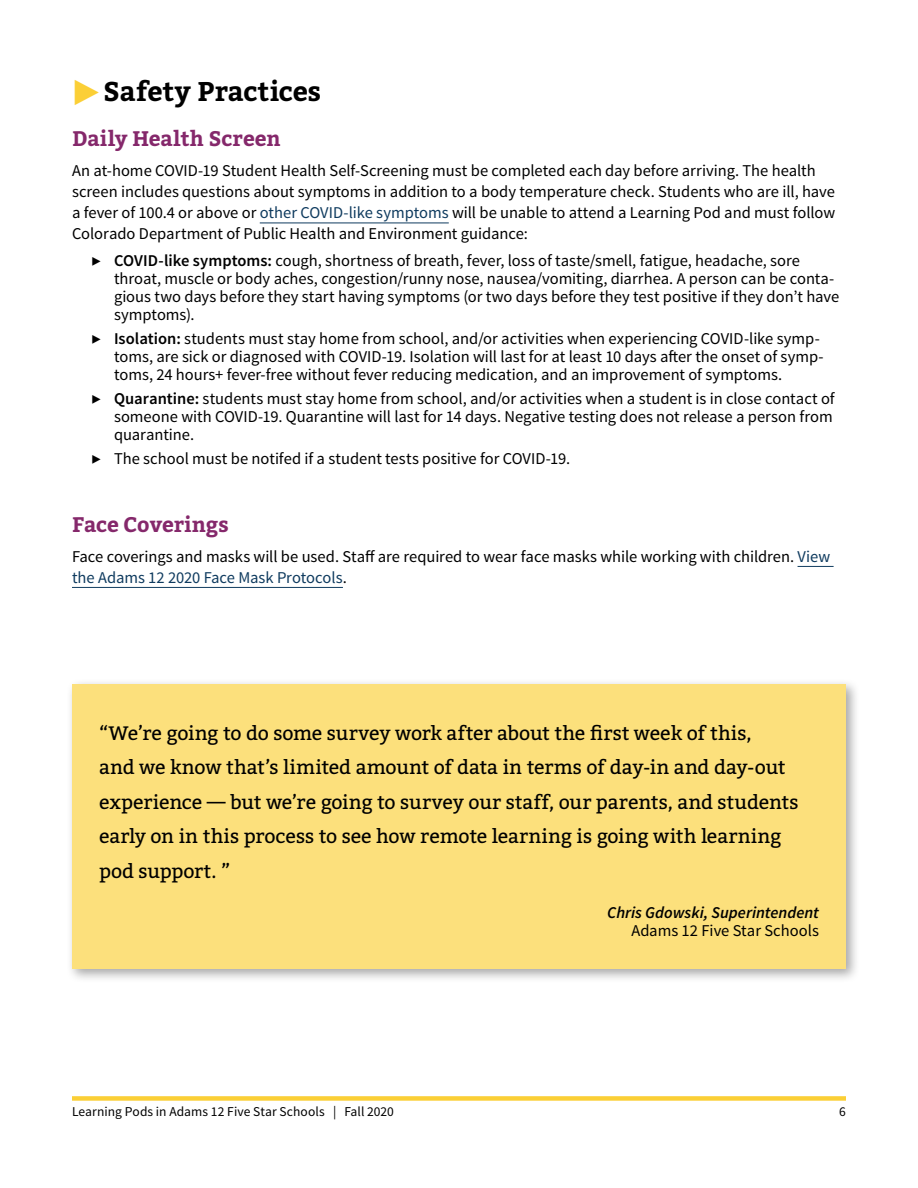
<style>
.page{position:relative;width:918px;height:1188px;background:#fff}
.page>*{position:absolute;margin:0;border:0;box-sizing:border-box;transform-origin:0 0}
.t1{font:700 27px "Bitter";color:#000}
.t2{font:700 21px "Bitter";color:#85286b}
.t3{font:19.5px/34.5px "Bitter";letter-spacing:-.005em;color:#000}
.t4{font:16.5px/18px "Source Sans Pro";color:#000}
.t5{font:italic 600 16.5px "Source Sans Pro";color:#000}
.t6{font:13.5px "Source Sans Pro";letter-spacing:.005em;color:#000}
.s1{font-family:"Source Sans Pro";font-weight:400;font-size:48px;color:#fbcf36}
.s2{color:#0f3b5f}
.s3{font-weight:600}
</style>
<div class="page">
<div style="left:72px;top:1096px;width:774px;height:5px;background:#fbcf36"></div>
<hr style="left:260px;top:223px;width:189px;height:1px;background:#0f3b5f">
<hr style="left:798px;top:566px;width:36px;height:1px;background:#0f3b5f">
<hr style="left:72px;top:587px;width:271px;height:1px;background:#0f3b5f">
<div style="left:66px;top:679px;width:795px;height:304px;background:#000;opacity:.35"></div>
<div style="left:72px;top:684px;width:774px;height:284px;background:#fce07c"></div>
<h1 class="t1" style="left:72px;top:76px;width:251px"><span class="s1">▶</span> Safety Practices</h1>
<p class="t2" style="left:72px;top:126px;width:210px">Daily Health Screen</p>
<p class="t4" style="left:72px;top:161px;width:765px;line-height:21px">An at-home COVID-19 Student Health Self-Screening must be completed each day before arriving. The health screen includes questions about symptoms in addition to a body temperature check. Students who are ill, have a fever of 100.4 or above or <span class="s2">other COVID-like symptoms</span> will be unable to attend a Learning Pod and must follow Colorado Department of Public Health and Environment guidance:</p>
<p class="t4" style="left:114px;top:252px;width:727px;text-indent:-23px">▶ <span class="s3">COVID-like symptoms:</span> cough, shortness of breath, fever, loss of taste/smell, fatigue, headache, sore throat, muscle or body aches, congestion/runny nose, nausea/vomiting, diarrhea. A person can be conta&shy;gious two days before they start having symptoms (or two days before they test positive if they don’t have symptoms).</p>
<p class="t4" style="left:114px;top:330px;width:711px;text-indent:-23px">▶ <span class="s3">Isolation:</span> students must stay home from school, and/or activities when experiencing COVID-like symp&shy;toms, are sick or diagnosed with COVID-19. Isolation will last for at least 10 days after the onset of symp&shy;toms, 24 hours+ fever-free without fever reducing medication, and an improvement of symptoms.</p>
<p class="t4" style="left:114px;top:390px;width:722px;text-align:justify;text-indent:-23px">▶ <span class="s3">Quarantine:</span> students must stay home from school, and/or activities when a student is in close contact of someone with COVID-19. Quarantine will last for 14 days. Negative testing does not release a person from quarantine.</p>
<p class="t4" style="left:92px;top:450px;width:480px">▶ The school must be notifed if a student tests positive for COVID-19.</p>
<p class="t2" style="left:72px;top:512px;width:158px">Face Coverings</p>
<p class="t4" style="left:72px;top:546px;width:760px;line-height:21px">Face coverings and masks will be used. Staff are required to wear face masks while working with children. <span class="s2">View the Adams 12 2020 Face Mask Protocols</span>.</p>
<p class="t3" style="left:99px;top:716px;width:701px">“We’re going to do some survey work after about the first week of this,<br>and we know that’s limited amount of data in terms of day-in and day-out experience — but we’re going to survey our staff, our parents, and students early on in this process to see how remote learning is going with learning pod support. ”</p>
<p class="t5" style="left:607px;top:902px;width:213px">Chris Gdowski, Superintendent</p>
<p class="t4" style="left:631px;top:922px;width:189px">Adams 12 Five Star Schools</p>
<p class="t6" style="left:72px;top:1103px;width:324px">Learning Pods in Adams 12 Five Star Schools | Fall 2020</p>
<p class="t6" style="left:839px;top:1103px;width:8px">6</p>
</div>
